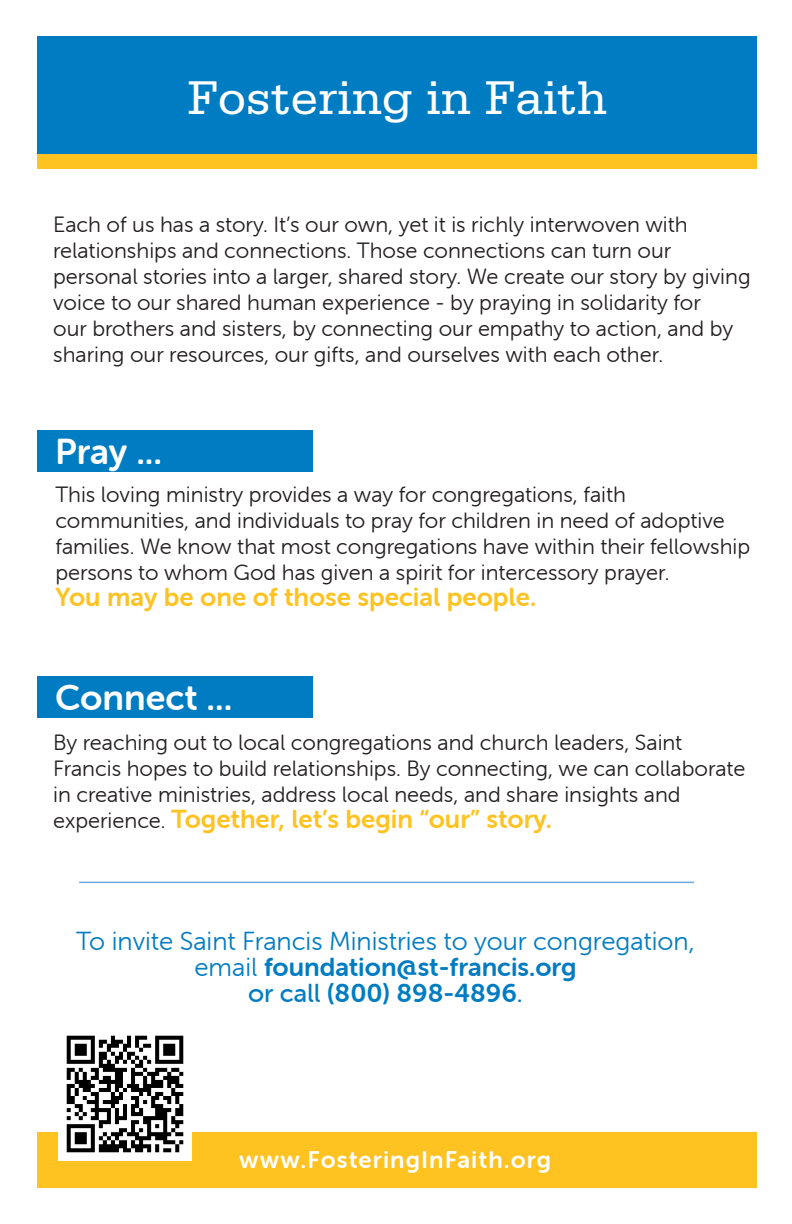
<style>
.page{position:relative;width:792px;height:1224px;background:#fff}
.page>*{position:absolute;margin:0;border:0;box-sizing:border-box;transform-origin:0 0}
.t1{font:50px "Serifa Std";color:#fff}
.t2{font:36px "Museo Sans Rounded 700";color:#fff}
.t3{font:26px/26px "Museo Sans Rounded 300";color:#007cc2;text-align:center}
.t4{font:26px "Museo Sans Rounded 700";color:#fec221}
.t5{font:24px "Museo Sans Rounded 700";letter-spacing:.05em;color:#fff}
.t6{font:22px/26px "Museo Sans Rounded 300";color:#231f20}
.s1{font-family:"Museo Sans Rounded 300";font-size:22px;color:#231f20}
.s2{font-family:"Museo Sans Rounded 700"}
.s3{font-family:"Museo Sans Rounded 500"}
</style>
<div class="page">
<div style="left:37px;top:1133px;width:720px;height:55px;background:#fec221"></div>
<div style="left:37px;top:36px;width:720px;height:118px;background:#007cc2"></div>
<div style="left:37px;top:154px;width:720px;height:14px;background:#fec221"></div>
<div style="left:37px;top:430px;width:275px;height:42px;background:#007cc2"></div>
<div style="left:37px;top:676px;width:275px;height:41px;background:#007cc2"></div>
<img style="left:59px;top:1035px;width:132px;height:125px">
<hr style="left:79px;top:882px;width:615px;height:1px;background:#6caddf">
<p class="t1" style="left:188px;top:70px;width:421px">Fostering in Faith</p>
<p class="t6" style="left:53px;top:212px;width:699px">Each of us has a story. It’s our own, yet it is richly interwoven with relationships and connections. Those connections can turn our personal stories into a larger, shared story. We create our story by giving voice to our shared human experience - by praying in solidarity for<br>our brothers and sisters, by connecting our empathy to action, and by sharing our resources, our gifts, and ourselves with each other.</p>
<p class="t2" style="left:55px;top:432px;width:108px">Pray ...</p>
<p class="t6" style="left:55px;top:481px;width:696px">This loving ministry provides a way for congregations, faith communities, and individuals to pray for children in need of adoptive families. We know that most congregations have within their fellowship persons to whom God has given a spirit for intercessory prayer.</p>
<p class="t4" style="left:55px;top:582px;width:482px">You may be one of those special people.</p>
<p class="t2" style="left:55px;top:678px;width:179px">Connect ...</p>
<p class="t6" style="left:53px;top:729px;width:694px">By reaching out to local congregations and church leaders, Saint<br>Francis hopes to build relationships. By connecting, we can collaborate in creative ministries, address local needs, and share insights and</p>
<p class="t4" style="left:53px;top:804px;width:500px"><span class="s1">experience.</span> Together, let’s begin “our” story.</p>
<p class="t3" style="left:76px;top:929px;width:620px">To invite Saint Francis Ministries to your congregation, email <span class="s2">foundation@st-francis.org<br></span><span class="s3">or call</span> <span class="s2">(800) 898-4896</span><span class="s3">.</span></p>
<p class="t5" style="left:239px;top:1146px;width:313px">www.FosteringInFaith.org</p>
</div>
